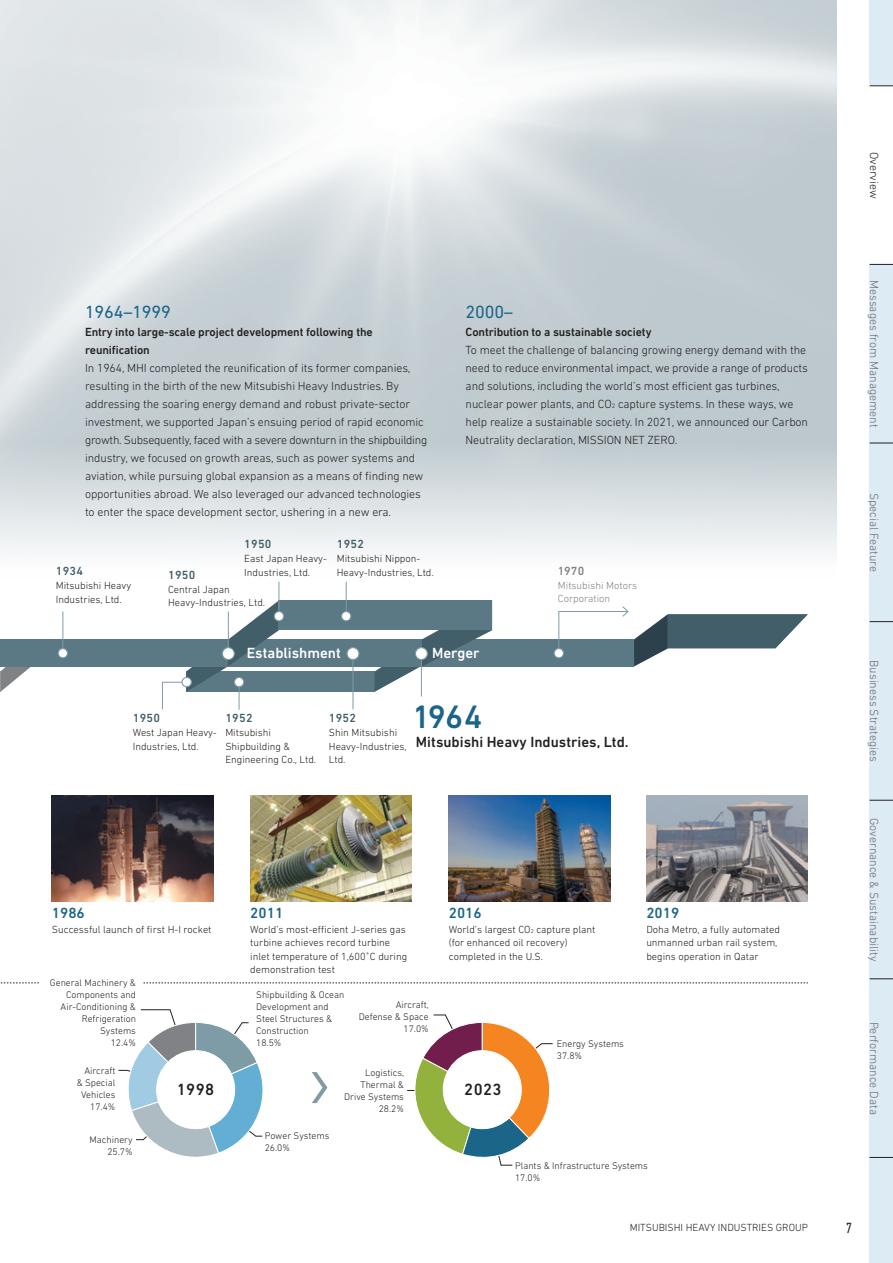
<style>
.page{position:relative;width:893px;height:1263px;background:#fff}
.page>*{position:absolute;margin:0;border:0;box-sizing:border-box;transform-origin:0 0}
.t1{font:500 33px "DIN Next LT Pro";color:#1a6588}
.t2{font:18px "DIN Next LT Pro";letter-spacing:-.01em;color:#1a6588}
.t3{font:500 16.5px "DIN Next LT Pro";letter-spacing:.02em;color:#231f20}
.t4{font:500 15px "DIN Next LT Pro";color:#231f20}
.t5{font:500 15px "DIN Next LT Pro";color:#fff}
.t6{font:500 15px "DIN Next LT Pro";color:#1a6588}
.t7{font:condensed 15px "DIN Next LT Pro";color:#231f20}
.t8{font:300 12px/18px "DIN Next LT Pro";letter-spacing:-.01em;color:#231f20}
.t9{font:500 12px/18px "DIN Next LT Pro";letter-spacing:-.01em;color:#231f20}
.t10{font:300 12px "DIN Next LT Pro";color:#6c6d70}
.t11{font:500 12px "DIN Next LT Pro";letter-spacing:.025em;color:#425f69}
.t12{font:500 12px "DIN Next LT Pro";color:#808285}
.t13{font:300 10.5px/13.5px "DIN Next LT Pro";color:#231f20}
.t14{font:300 10.5px/13.5px "DIN Next LT Pro";color:#808285}
.t15{font:300 9.75px/12px "DIN Next LT Pro";color:#231f20;text-align:right}
.s1{font-size:6.6px}
.s2{font-size:5.7px}
</style>
<div class="page">
<img style="left:52px;top:795px;width:161px;height:106px">
<img style="left:250px;top:795px;width:162px;height:106px">
<img style="left:449px;top:795px;width:161px;height:106px">
<img style="left:646px;top:795px;width:162px;height:106px">
<svg style="left:144px;top:982px;width:664px;height:1px"></svg>
<svg style="left:0;top:982px;width:39px;height:1px"></svg>
<svg style="left:312px;top:1072px;width:15px;height:31px"></svg>
<svg style="left:118px;top:1009px;width:145px;height:148px"></svg>
<div style="left:157px;top:1051px;width:78px;height:78px;background:#fff;border-radius:50%"></div>
<div style="left:156px;top:1050px;width:79px;height:79px;border:1px solid #fff;border-radius:50%"></div>
<svg style="left:407px;top:1014px;width:146px;height:151px"></svg>
<div style="left:443px;top:1051px;width:78px;height:78px;background:#fff;border-radius:50%"></div>
<div style="left:443px;top:1050px;width:79px;height:79px;border:1px solid #fff;border-radius:50%"></div>
<div style="left:186px;top:671px;width:189px;height:21px;background:#5b7885"></div>
<svg style="left:0;top:666px;width:31px;height:26px"></svg>
<div style="left:0;top:639px;width:634px;height:27px;background:#5b7885"></div>
<svg style="left:375px;top:630px;width:117px;height:62px"></svg>
<div style="left:279px;top:600px;width:213px;height:30px;background:#5b7885"></div>
<hr style="left:421px;top:654px;width:1px;height:42px;background:#7e9ca5">
<div style="left:415px;top:648px;width:12px;height:11px;background:#fff;border-radius:50%"></div>
<div style="left:415px;top:647px;width:13px;height:13px;border:1px solid #7e9ca5;border-radius:50%"></div>
<hr style="left:353px;top:656px;width:1px;height:53px;background:#7e9ca5">
<div style="left:347px;top:648px;width:12px;height:11px;background:#fff;border-radius:50%"></div>
<div style="left:346px;top:647px;width:13px;height:13px;border:1px solid #7e9ca5;border-radius:50%"></div>
<hr style="left:279px;top:582px;width:1px;height:35px;background:#7e9ca5">
<div style="left:274px;top:611px;width:10px;height:10px;background:#fff;border-radius:50%"></div>
<div style="left:274px;top:611px;width:10px;height:10px;border:1px solid #7e9ca5;border-radius:50%"></div>
<hr style="left:63px;top:611px;width:1px;height:43px;background:#7e9ca5">
<div style="left:58px;top:648px;width:10px;height:10px;background:#fff;border-radius:50%"></div>
<div style="left:58px;top:648px;width:10px;height:10px;border:1px solid #7e9ca5;border-radius:50%"></div>
<svg style="left:558px;top:606px;width:250px;height:60px"></svg>
<div style="left:554px;top:648px;width:9px;height:10px;background:#fff;border-radius:50%"></div>
<div style="left:554px;top:648px;width:10px;height:10px;border:1px solid #7e9ca5;border-radius:50%"></div>
<hr style="left:346px;top:582px;width:1px;height:35px;background:#7e9ca5">
<div style="left:342px;top:611px;width:9px;height:10px;background:#fff;border-radius:50%"></div>
<div style="left:341px;top:611px;width:10px;height:10px;border:1px solid #7e9ca5;border-radius:50%"></div>
<svg style="left:162px;top:600px;width:117px;height:110px"></svg>
<div style="left:182px;top:677px;width:9px;height:10px;background:#fff;border-radius:50%"></div>
<div style="left:182px;top:677px;width:10px;height:10px;border:1px solid #7e9ca5;border-radius:50%"></div>
<div style="left:870px;top:0;width:23px;height:1263px;background:#ddebf4"></div>
<div style="left:870px;top:86px;width:23px;height:178px;background:#fff"></div>
<svg style="left:870px;top:86px;width:23px;height:1px"></svg>
<svg style="left:870px;top:1157px;width:23px;height:1px"></svg>
<svg style="left:870px;top:800px;width:23px;height:1px"></svg>
<svg style="left:870px;top:621px;width:23px;height:1px"></svg>
<svg style="left:870px;top:978px;width:23px;height:1px"></svg>
<svg style="left:870px;top:443px;width:23px;height:1px"></svg>
<svg style="left:870px;top:264px;width:23px;height:1px"></svg>
<p class="t8" style="left:883px;top:152px;width:49px;rotate:90deg">Overview</p>
<h2 class="t2" style="left:85px;top:302px;width:87px">1964–1999</h2>
<p class="t9" style="left:85px;top:323px;width:289px">Entry into large-scale project development following the reunification</p>
<p class="t8" style="left:85px;top:359px;width:344px">In 1964, MHI completed the reunification of its former companies, resulting in the birth of the new Mitsubishi Heavy Industries. By addressing the soaring energy demand and robust private-sector investment, we supported Japan’s ensuing period of rapid economic growth. Subsequently, faced with a severe downturn in the shipbuilding industry, we focused on growth areas, such as power systems and aviation, while pursuing global expansion as a means of finding new opportunities abroad. We also leveraged our advanced technologies to enter the space development sector, ushering in a new era.</p>
<p class="t11" style="left:56px;top:564px;width:29px">1934</p>
<p class="t13" style="left:56px;top:579px;width:77px">Mitsubishi Heavy<br>Industries, Ltd.</p>
<p class="t11" style="left:244px;top:537px;width:29px">1950</p>
<p class="t13" style="left:244px;top:552px;width:84px">East Japan Heavy-<br>Industries, Ltd.</p>
<p class="t11" style="left:168px;top:568px;width:29px">1950</p>
<p class="t13" style="left:168px;top:582px;width:99px">Central Japan<br>Heavy-Industries, Ltd.</p>
<p class="t11" style="left:337px;top:537px;width:29px">1952</p>
<p class="t13" style="left:337px;top:552px;width:99px">Mitsubishi Nippon-<br>Heavy-Industries, Ltd.</p>
<h2 class="t2" style="left:466px;top:302px;width:49px">2000–</h2>
<p class="t9" style="left:466px;top:323px;width:187px">Contribution to a sustainable society</p>
<p class="t8" style="left:466px;top:341px;width:344px">To meet the challenge of balancing growing energy demand with the need to reduce environmental impact, we provide a range of products and solutions, including the world’s most efficient gas turbines, nuclear power plants, and CO<span class="s1">2</span> capture systems. In these ways, we help realize a sustainable society. In 2021, we announced our Carbon Neutrality declaration, MISSION NET ZERO.</p>
<p class="t12" style="left:558px;top:564px;width:28px">1970</p>
<p class="t14" style="left:558px;top:578px;width:81px">Mitsubishi Motors<br>Corporation</p>
<p class="t5" style="left:247px;top:645px;width:96px">Establishment</p>
<p class="t5" style="left:432px;top:644px;width:49px">Merger</p>
<p class="t11" style="left:133px;top:711px;width:29px">1950</p>
<p class="t13" style="left:133px;top:725px;width:86px">West Japan Heavy-<br>Industries, Ltd.</p>
<p class="t11" style="left:225px;top:711px;width:29px">1952</p>
<p class="t13" style="left:225px;top:725px;width:92px">Mitsubishi<br>Shipbuilding &amp;<br>Engineering Co., Ltd.</p>
<p class="t11" style="left:329px;top:711px;width:29px">1952</p>
<p class="t13" style="left:329px;top:725px;width:80px">Shin Mitsubishi<br>Heavy-Industries,<br>Ltd.</p>
<h1 class="t1" style="left:412px;top:697px;width:72px">1964</h1>
<p class="t4" style="left:416px;top:733px;width:214px">Mitsubishi Heavy Industries, Ltd.</p>
<p class="t10" style="left:881px;top:280px;width:149px;rotate:90deg">Messages from Management</p>
<p class="t10" style="left:881px;top:493px;width:81px;rotate:90deg">Special Feature</p>
<p class="t10" style="left:881px;top:660px;width:103px;rotate:90deg">Business Strategies</p>
<p class="t6" style="left:52px;top:904px;width:34px">1986</p>
<p class="t13" style="left:52px;top:922px;width:161px">Successful launch of first H-I rocket</p>
<p class="t6" style="left:250px;top:904px;width:34px">2011</p>
<p class="t13" style="left:250px;top:922px;width:158px">World’s most-efficient J-series gas turbine achieves record turbine inlet temperature of 1,600˚C during demonstration test</p>
<p class="t6" style="left:449px;top:904px;width:34px">2016</p>
<p class="t13" style="left:449px;top:922px;width:148px">World’s largest CO<span class="s2">2</span> capture plant (for enhanced oil recovery) completed in the U.S.</p>
<p class="t6" style="left:646px;top:904px;width:34px">2019</p>
<p class="t13" style="left:646px;top:922px;width:135px">Doha Metro, a fully automated unmanned urban rail system, begins operation in Qatar</p>
<p class="t10" style="left:881px;top:818px;width:145px;rotate:90deg">Governance &amp; Sustainability</p>
<p class="t15" style="left:50px;top:976px;width:88px">General Machinery &amp;<br>Components and<br>Air-Conditioning &amp;<br>Refrigeration<br>Systems<br>12.4%</p>
<p class="t15" style="left:77px;top:1064px;width:40px">Aircraft &amp; Special<br>Vehicles<br>17.4%</p>
<h3 class="t3" style="left:177px;top:1080px;width:39px">1998</h3>
<p class="t15" style="left:256px;top:989px;width:90px;text-align:left">Shipbuilding &amp; Ocean<br>Development and<br>Steel Structures &amp;<br>Construction<br>18.5%</p>
<p class="t15" style="left:359px;top:998px;width:72px">Aircraft,<br>Defense &amp; Space<br>17.0%</p>
<p class="t15" style="left:344px;top:1066px;width:62px">Logistics,<br>Thermal &amp;<br>Drive Systems<br>28.2%</p>
<h3 class="t3" style="left:464px;top:1080px;width:39px">2023</h3>
<p class="t15" style="left:557px;top:1038px;width:69px;text-align:left">Energy Systems<br>37.8%</p>
<p class="t10" style="left:881px;top:1021px;width:95px;rotate:90deg">Performance Data</p>
<p class="t15" style="left:90px;top:1134px;width:45px">Machinery<br>25.7%</p>
<p class="t15" style="left:265px;top:1130px;width:66px;text-align:left">Power Systems<br>26.0%</p>
<p class="t15" style="left:515px;top:1160px;width:134px;text-align:left">Plants &amp; Infrastructure Systems<br>17.0%</p>
<p class="t13" style="left:630px;top:1221px;width:180px">MITSUBISHI HEAVY INDUSTRIES GROUP</p>
<p class="t7" style="left:846px;top:1219px;width:7px">7</p>
</div>
